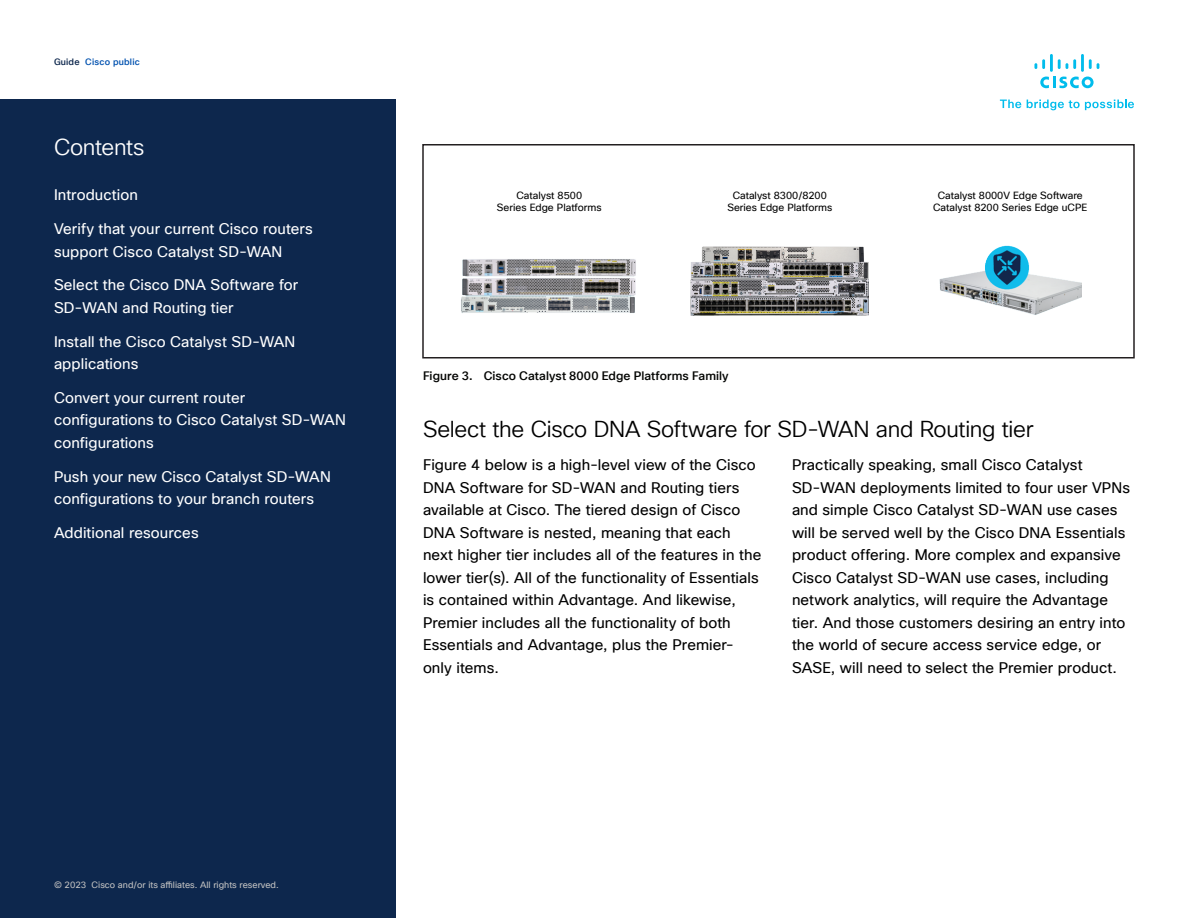
<style>
.page{position:relative;width:1188px;height:918px;background:#fff}
.page>*{position:absolute;margin:0;border:0;box-sizing:border-box;transform-origin:0 0}
.Body_Title_Black{font:22.5px "Cisco Sans TT Light";letter-spacing:-.015em;color:#000}
.t1{font:22.5px "Cisco Sans TT Light";letter-spacing:-.02em;color:#fff}
.Body{font:15px/22.5px "Cisco Sans TT";letter-spacing:.005em;color:#000}
.t2{font:15px/22.5px "Cisco Sans TT";letter-spacing:.005em;color:#fff}
.Figure_caption{font:500 12px "Cisco Sans TT";letter-spacing:.005em;color:#040503}
.t3{font:10.2px/12.3px "Cisco Sans TT";color:#000;text-align:center}
.t4{font:9px "Cisco Sans TT";color:#c1c1c1}
.t5{font:500 9px "Cisco Sans TT";letter-spacing:.02em;color:#0051af}
.s1{color:#0d274d}
</style>
<div class="page">
<svg style="left:1000px;top:100px;width:21px;height:8px"></svg>
<svg style="left:1027px;top:100px;width:107px;height:10px"></svg>
<svg style="left:1040px;top:77px;width:54px;height:11px"></svg>
<svg style="left:1089px;top:59px;width:10px;height:10px"></svg>
<hr style="left:1081px;top:54px;width:3px;height:18px;background:#01bcec">
<svg style="left:1058px;top:59px;width:18px;height:10px"></svg>
<hr style="left:1050px;top:54px;width:3px;height:18px;background:#01bcec">
<svg style="left:1034px;top:59px;width:11px;height:10px"></svg>
<div style="left:0;top:99px;width:396px;height:819px;background:#0d274d"></div>
<img style="left:461px;top:259px;width:175px;height:54px">
<img style="left:691px;top:247px;width:178px;height:69px">
<img style="left:939px;top:245px;width:143px;height:70px">
<div style="left:422px;top:144px;width:713px;height:214px;border:2px solid #231f20"></div>
<p class="t5" style="left:54px;top:56px;width:87px"><span class="s1">Guide</span> Cisco public</p>
<h1 class="t1" style="left:54px;top:133px;width:92px">Contents</h1>
<p class="t2" style="left:54px;top:184px;width:85px">Introduction</p>
<p class="t2" style="left:54px;top:218px;width:260px">Verify that your current Cisco routers support Cisco Catalyst SD-WAN</p>
<p class="t2" style="left:54px;top:274px;width:246px">Select the Cisco DNA Software for<br>SD-WAN and Routing tier</p>
<p class="t2" style="left:54px;top:330px;width:243px">Install the Cisco Catalyst SD-WAN applications</p>
<p class="t2" style="left:54px;top:387px;width:293px">Convert your current router configurations to Cisco Catalyst SD-WAN configurations</p>
<p class="t2" style="left:54px;top:465px;width:278px">Push your new Cisco Catalyst SD-WAN configurations to your branch routers</p>
<p class="t2" style="left:54px;top:522px;width:146px">Additional resources</p>
<p class="t3" style="left:497px;top:190px;width:106px">Catalyst 8500<br>Series Edge Platforms</p>
<p class="t3" style="left:727px;top:190px;width:106px">Catalyst 8300/8200<br>Series Edge Platforms</p>
<p class="t3" style="left:933px;top:190px;width:156px">Catalyst 8000V Edge Software<br>Catalyst 8200 Series Edge uCPE</p>
<p class="Figure_caption" style="left:423px;top:368px;width:307px">Figure 3. Cisco Catalyst 8000 Edge Platforms Family</p>
<p class="Body_Title_Black" style="left:423px;top:414px;width:612px">Select the Cisco DNA Software for SD-WAN and Routing tier</p>
<p class="Body" style="left:423px;top:454px;width:340px">Figure 4 below is a high-level view of the Cisco DNA Software for SD-WAN and Routing tiers available at Cisco. The tiered design of Cisco DNA Software is nested, meaning that each next higher tier includes all of the features in the lower tier(s). All of the functionality of Essentials is contained within Advantage. And likewise, Premier includes all the functionality of both Essentials and Advantage, plus the Premier&shy;only items.</p>
<p class="Body" style="left:792px;top:454px;width:340px">Practically speaking, small Cisco Catalyst SD-WAN deployments limited to four user VPNs and simple Cisco Catalyst SD-WAN use cases will be served well by the Cisco DNA Essentials product offering. More complex and expansive Cisco Catalyst SD-WAN use cases, including network analytics, will require the Advantage tier. And those customers desiring an entry into the world of secure access service edge, or SASE, will need to select the Premier product.</p>
<p class="t4" style="left:54px;top:879px;width:226px">© 2023 Cisco and/or its affiliates. All rights reserved.</p>
</div>
